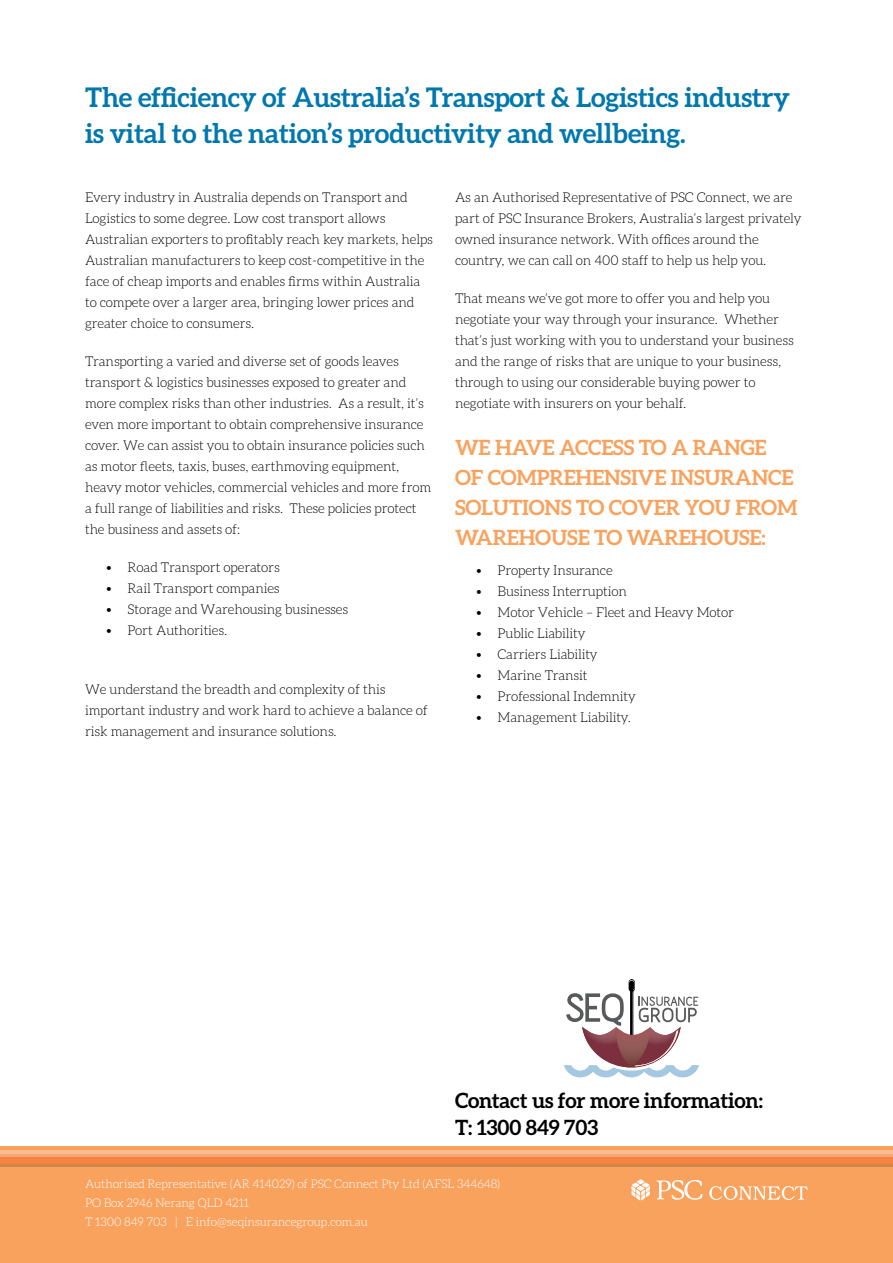
<style>
.page{position:relative;width:893px;height:1263px;background:#fff}
.page>*{position:absolute;margin:0;border:0;box-sizing:border-box;transform-origin:0 0}
.t1{font:700 27px/36px "Aleo";letter-spacing:-.01em;color:#0078ae}
.t2{font:700 21px/30px "Aleo";letter-spacing:-.01em;color:#f9a25e}
.t3{font:700 21px/27px "Aleo";letter-spacing:-.01em;color:#000}
.t4{font:300 13.5px/21px "Aleo";letter-spacing:-.01em;color:#000}
.t5{font:300 12px/19.2px "Aleo";letter-spacing:-.01em;color:#fff}
</style>
<div class="page">
<div style="left:0;top:1146px;width:893px;height:117px;background:#f9a25e"></div>
<div style="left:0;top:1154px;width:893px;height:10px;background:#f68440"></div>
<svg style="left:0;top:1150px;width:893px;height:7px;background:#f9b484"></svg>
<hr style="left:0;top:1164px;width:893px;height:2px;background:#d1d3d4">
<svg style="left:657px;top:1180px;width:45px;height:20px"></svg>
<svg style="left:631px;top:1179px;width:19px;height:21px"></svg>
<svg style="left:709px;top:1186px;width:99px;height:14px"></svg>
<svg style="left:564px;top:980px;width:135px;height:97px"></svg>
<h1 class="t1" style="left:85px;top:79px;width:706px">THE EFFICIENCY OF AUSTRALIA’S TRANSPORT &amp; LOGISTICS INDUSTRY<br>IS VITAL TO THE NATION’S PRODUCTIVITY AND WELLBEING.</h1>
<p class="t4" style="left:85px;top:187px;width:349px">Every industry in Australia depends on Transport and Logistics to some degree. Low cost transport allows Australian exporters to profitably reach key markets, helps Australian manufacturers to keep cost-competitive in the face of cheap imports and enables firms within Australia to compete over a larger area, bringing lower prices and greater choice to consumers.</p>
<p class="t4" style="left:85px;top:351px;width:348px">Transporting a varied and diverse set of goods leaves transport &amp; logistics businesses exposed to greater and more complex risks than other industries. As a result, it’s even more important to obtain comprehensive insurance cover. We can assist you to obtain insurance policies such as motor fleets, taxis, buses, earthmoving equipment, heavy motor vehicles, commercial vehicles and more from a full range of liabilities and risks. These policies protect the business and assets of:</p>
<p class="t4" style="left:106px;top:557px;width:175px">• Road Transport operators</p>
<p class="t4" style="left:106px;top:578px;width:175px">• Rail Transport companies</p>
<p class="t4" style="left:106px;top:599px;width:243px">• Storage and Warehousing businesses</p>
<p class="t4" style="left:106px;top:620px;width:122px">• Port Authorities.</p>
<p class="t4" style="left:85px;top:679px;width:344px">We understand the breadth and complexity of this important industry and work hard to achieve a balance of risk management and insurance solutions.</p>
<p class="t4" style="left:455px;top:187px;width:348px">As an Authorised Representative of PSC Connect, we are part of PSC Insurance Brokers, Australia’s largest privately owned insurance network. With offices around the country, we can call on 400 staff to help us help you.</p>
<p class="t4" style="left:455px;top:288px;width:340px">That means we’ve got more to offer you and help you negotiate your way through your insurance. Whether that’s just working with you to understand your business and the range of risks that are unique to your business, through to using our considerable buying power to negotiate with insurers on your behalf.</p>
<h2 class="t2" style="left:455px;top:432px;width:344px">WE HAVE ACCESS TO A RANGE<br>OF COMPREHENSIVE INSURANCE<br>SOLUTIONS TO COVER YOU FROM<br>WAREHOUSE TO WAREHOUSE:</h2>
<p class="t4" style="left:476px;top:559px;width:138px">• Property Insurance</p>
<p class="t4" style="left:476px;top:580px;width:152px">• Business Interruption</p>
<p class="t4" style="left:476px;top:601px;width:259px">• Motor Vehicle – Fleet and Heavy Motor</p>
<p class="t4" style="left:476px;top:622px;width:111px">• Public Liability</p>
<p class="t4" style="left:476px;top:643px;width:123px">• Carriers Liability</p>
<p class="t4" style="left:476px;top:664px;width:113px">• Marine Transit</p>
<p class="t4" style="left:476px;top:685px;width:161px">• Professional Indemnity</p>
<p class="t4" style="left:476px;top:706px;width:156px">• Management Liability.</p>
<h2 class="t3" style="left:455px;top:1087px;width:309px">CONTACT US FOR MORE INFORMATION:<br>T: 1300 849 703</h2>
<p class="t5" style="left:85px;top:1174px;width:417px">Authorised Representative (AR 414029) of PSC Connect Pty Ltd (AFSL 344648)<br>PO Box 2946 Nerang QLD 4211<br>T 1300 849 703 | E info@seqinsurancegroup.com.au</p>
</div>
